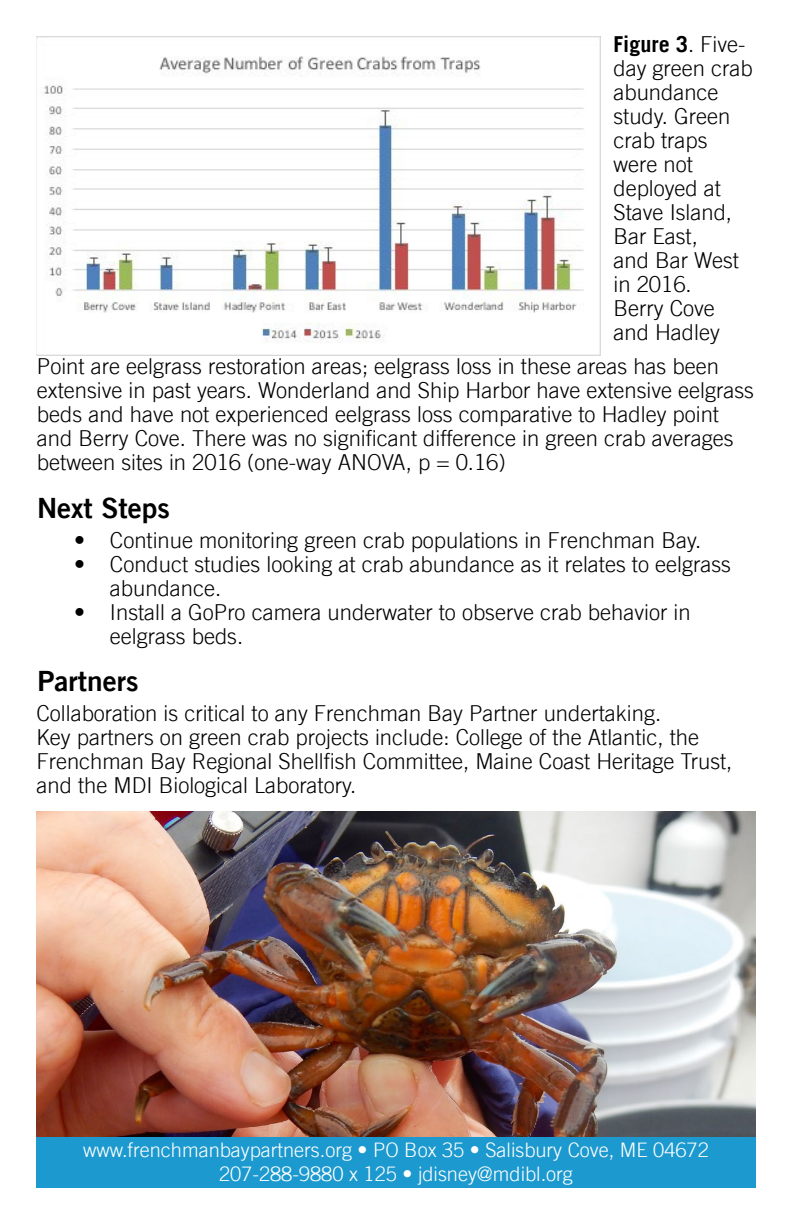
<style>
.page{position:relative;width:792px;height:1224px;background:#fff}
.page>*{position:absolute;margin:0;border:0;box-sizing:border-box;transform-origin:0 0}
.t1{font:28px "Trade Gothic LT Bold Two";color:#000}
.t2{font:300 22px/24px "Trade Gothic LT";color:#000}
.t3{font:300 20px/24px "Trade Gothic LT";color:#fff;text-align:center}
.s1{font-weight:700}
</style>
<div class="page">
<div style="left:36px;top:1136px;width:720px;height:52px;background:#1c9acf"></div>
<img style="left:36px;top:811px;width:720px;height:325px">
<img style="left:36px;top:36px;width:564px;height:320px">
<p class="t2" style="left:614px;top:32px;width:141px"><span class="s1">Figure 3</span>. Five&shy;day green crab abundance study. Green crab traps were not deployed at<br>Stave Island,<br>Bar East,<br>and Bar West in 2016.<br>Berry Cove and Hadley</p>
<p class="t2" style="left:37px;top:354px;width:719px">Point are eelgrass restoration areas; eelgrass loss in these areas has been extensive in past years. Wonderland and Ship Harbor have extensive eelgrass beds and have not experienced eelgrass loss comparative to Hadley point and Berry Cove. There was no significant difference in green crab averages between sites in 2016 (one-way ANOVA, p = 0.16)</p>
<p class="t1" style="left:37px;top:491px;width:134px">Next Steps</p>
<p class="t2" style="left:74px;top:528px;width:629px">• Continue monitoring green crab populations in Frenchman Bay.</p>
<p class="t2" style="left:110px;top:552px;width:622px;text-indent:-36px">• Conduct studies looking at crab abundance as it relates to eelgrass abundance.</p>
<p class="t2" style="left:110px;top:600px;width:582px;text-indent:-36px">• Install a GoPro camera underwater to observe crab behavior in eelgrass beds.</p>
<p class="t1" style="left:38px;top:664px;width:103px">Partners</p>
<p class="t2" style="left:36px;top:701px;width:697px">Collaboration is critical to any Frenchman Bay Partner undertaking.<br>Key partners on green crab projects include: College of the Atlantic, the Frenchman Bay Regional Shellfish Committee, Maine Coast Heritage Trust, and the MDI Biological Laboratory.</p>
<p class="t3" style="left:83px;top:1138px;width:627px">www.frenchmanbaypartners.org • PO Box 35 • Salisbury Cove, ME 04672<br>207-288-9880 x 125 • jdisney@mdibl.org</p>
</div>
